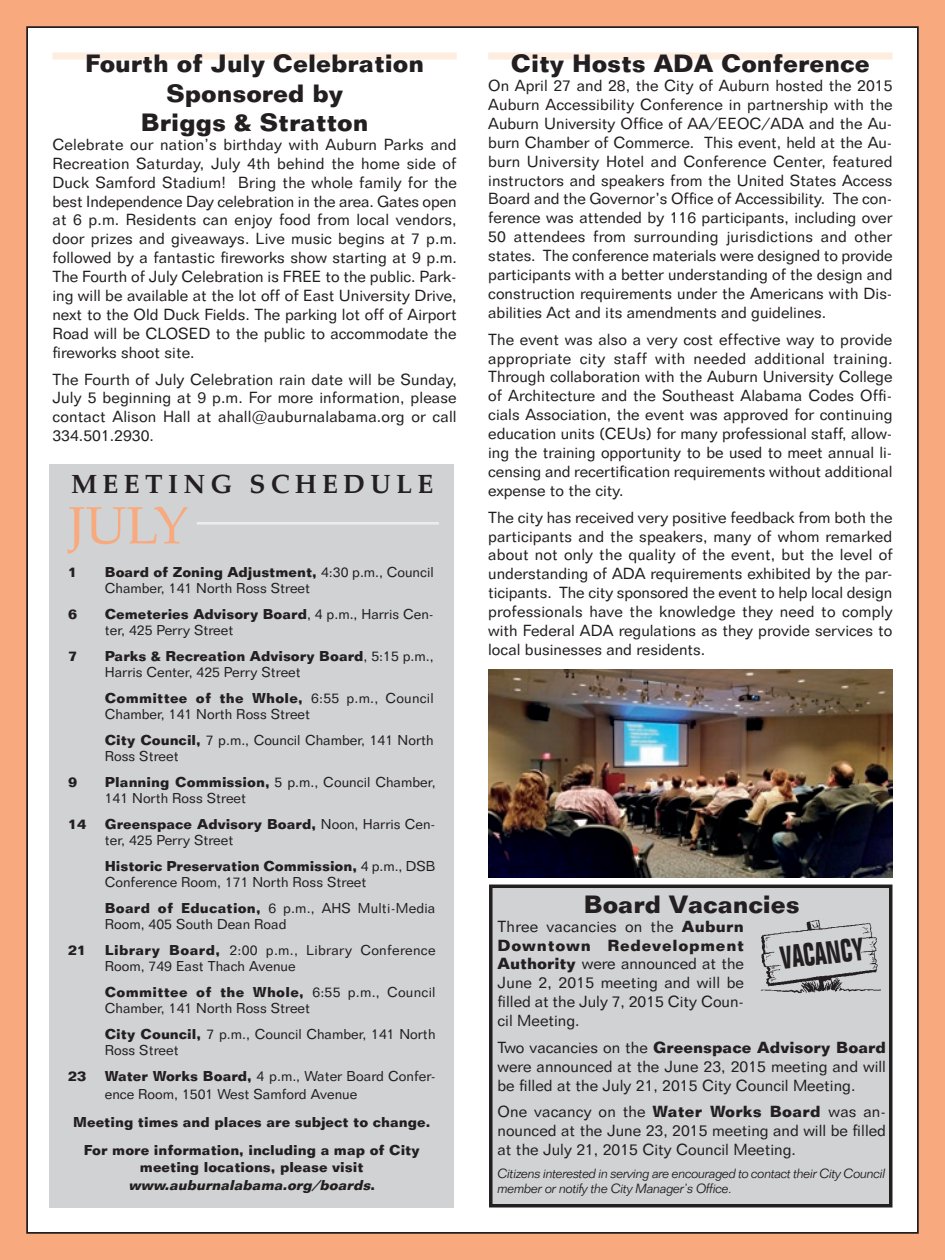
<style>
.page{position:relative;width:945px;height:1260px;background:#f8aa7e}
.page>*{position:absolute;margin:0;border:0;box-sizing:border-box;transform-origin:0 0}
.t1{font:52.5px "Palatino";color:#f8aa7e}
.t2{font:700 condensed 31.5px "Folio BT";color:#231f20;scale:.83 1}
.t3{font:700 26.25px "Palatino";letter-spacing:.2em;color:#231f20}
.t4{font:700 24.5px/29.4px "Folio BT";color:#231f20;text-align:center}
.t5{font:15.75px/18.9px "Folio BT";color:#231f20;text-align:justify}
.t6{font:14px/15.8px "Folio BT";color:#231f20}
.t7{font:700 14px/28px "Folio BT";color:#231f20;text-align:center}
.t8{font:italic 300 13.12px/14.9px "Folio BT";letter-spacing:-.035em;color:#231f20}
.s1{font-weight:700}
.s2{font-style:italic}
</style>
<div class="page">
<div style="left:27px;top:27px;width:891px;height:1206px;background:#fff"></div>
<div style="left:50px;top:464px;width:404px;height:744px;background:#d1d2d4"></div>
<hr style="left:197px;top:522px;width:242px;height:3px;background:#ececee">
<div style="left:491px;top:886px;width:400px;height:320px;background:#d1d2d4"></div>
<div style="left:489px;top:885px;width:403px;height:323px;border:4px solid #231f20"></div>
<img style="left:760px;top:919px;width:121px;height:74px">
<div style="left:488px;top:52px;width:405px;height:8px;background:#feecdf"></div>
<div style="left:53px;top:52px;width:404px;height:8px;background:#feecdf"></div>
<img style="left:488px;top:669px;width:404px;height:209px">
<h3 class="t4" style="left:85px;top:48px;width:340px">Fourth of July Celebration<br>Sponsored by<br>Briggs &amp; Stratton</h3>
<p class="t5" style="left:52px;top:135px;width:406px">Celebrate our nation’s birthday with Auburn Parks and Recreation Saturday, July 4th behind the home side of Duck Samford Stadium! Bring the whole family for the best Independence Day celebration in the area. Gates open at 6 p.m. Residents can enjoy food from local vendors, door prizes and giveaways. Live music begins at 7 p.m. followed by a fantastic fireworks show starting at 9 p.m.<br>The Fourth of July Celebration is FREE to the public. Park&shy;ing will be available at the lot off of East University Drive, next to the Old Duck Fields. The parking lot off of Airport Road will be CLOSED to the public to accommodate the fireworks shoot site.</p>
<p class="t5" style="left:52px;top:369px;width:406px">The Fourth of July Celebration rain date will be Sunday, July 5 beginning at 9 p.m. For more information, please contact Alison Hall at ahall@auburnalabama.org or call 334.501.2930.</p>
<h3 class="t3" style="left:71px;top:461px;width:364px">MEETING SCHEDULE</h3>
<h1 class="t1" style="left:68px;top:482px;width:122px">JULY</h1>
<p class="t7" style="left:68px;top:558px;width:11px">1</p>
<p class="t6" style="left:105px;top:564px;width:330px"><span class="s1">Board of Zoning Adjustment,</span> 4:30 p.m., Council<br>Chamber, 141 North Ross Street</p>
<p class="t7" style="left:68px;top:600px;width:11px">6</p>
<p class="t6" style="left:105px;top:606px;width:330px"><span class="s1">Cemeteries Advisory Board</span>, 4 p.m., Harris Cen&shy;ter, 425 Perry Street</p>
<p class="t7" style="left:68px;top:642px;width:11px">7</p>
<p class="t6" style="left:105px;top:648px;width:330px"><span class="s1">Parks &amp; Recreation Advisory Board</span>, 5:15 p.m.,<br>Harris Center, 425 Perry Street</p>
<p class="t6" style="left:105px;top:690px;width:331px"><span class="s1">Committee of the Whole,</span> 6:55 p.m., Council<br>Chamber, 141 North Ross Street</p>
<p class="t6" style="left:105px;top:732px;width:331px"><span class="s1">City Council,</span> 7 p.m., Council Chamber, 141 North<br>Ross Street</p>
<p class="t7" style="left:68px;top:768px;width:11px">9</p>
<p class="t6" style="left:105px;top:774px;width:332px"><span class="s1">Planning Commission,</span> 5 p.m., Council Chamber,<br>141 North Ross Street</p>
<p class="t7" style="left:68px;top:810px;width:20px">14</p>
<p class="t6" style="left:105px;top:816px;width:332px"><span class="s1">Greenspace Advisory Board,</span> Noon, Harris Cen&shy;ter, 425 Perry Street</p>
<p class="t6" style="left:105px;top:858px;width:332px"><span class="s1">Historic Preservation Commission,</span> 4 p.m., DSB<br>Conference Room, 171 North Ross Street</p>
<p class="t6" style="left:105px;top:900px;width:332px"><span class="s1">Board of Education,</span> 6 p.m., AHS Multi-Media<br>Room, 405 South Dean Road</p>
<p class="t7" style="left:68px;top:936px;width:20px">21</p>
<p class="t6" style="left:105px;top:942px;width:332px"><span class="s1">Library Board,</span> 2:00 p.m., Library Conference<br>Room, 749 East Thach Avenue</p>
<p class="t6" style="left:105px;top:984px;width:332px"><span class="s1">Committee of the Whole,</span> 6:55 p.m., Council<br>Chamber, 141 North Ross Street</p>
<p class="t6" style="left:105px;top:1026px;width:332px"><span class="s1">City Council,</span> 7 p.m., Council Chamber, 141 North<br>Ross Street</p>
<p class="t7" style="left:68px;top:1062px;width:20px">23</p>
<p class="t6" style="left:105px;top:1067px;width:332px;line-height:17.5px"><span class="s1">Water Works Board,</span> 4 p.m., Water Board Confer&shy;ence Room, 1501 West Samford Avenue</p>
<p class="t7" style="left:73px;top:1108px;width:358px">Meeting times and places are subject to change.<br>For more information, including a map of City</p>
<p class="t7" style="left:129px;top:1158px;width:248px;line-height:17.5px">meeting locations, please visit <span class="s2">www.auburnalabama.org/boards</span>.</p>
<h3 class="t4" style="left:511px;top:48px;width:360px">City Hosts ADA Conference</h3>
<p class="t5" style="left:488px;top:76px;width:406px">On April 27 and 28, the City of Auburn hosted the 2015<br>Auburn Accessibility Conference in partnership with the Auburn University Office of AA/EEOC/ADA and the Au&shy;burn Chamber of Commerce. This event, held at the Au&shy;burn University Hotel and Conference Center, featured instructors and speakers from the United States Access Board and the Governor’s Office of Accessibility. The con&shy;ference was attended by 116 participants, including over 50 attendees from surrounding jurisdictions and other states. The conference materials were designed to provide participants with a better understanding of the design and construction requirements under the Americans with Dis&shy;abilities Act and its amendments and guidelines.</p>
<p class="t5" style="left:488px;top:329px;width:406px">The event was also a very cost effective way to provide appropriate city staff with needed additional training.<br>Through collaboration with the Auburn University College of Architecture and the Southeast Alabama Codes Offi&shy;cials Association, the event was approved for continuing education units (CEUs) for many professional staff, allow&shy;ing the training opportunity to be used to meet annual li&shy;censing and recertification requirements without additional expense to the city.</p>
<p class="t5" style="left:488px;top:507px;width:406px">The city has received very positive feedback from both the participants and the speakers, many of whom remarked about not only the quality of the event, but the level of understanding of ADA requirements exhibited by the par&shy;ticipants. The city sponsored the event to help local design professionals have the knowledge they need to comply with Federal ADA regulations as they provide services to local businesses and residents.</p>
<h3 class="t4" style="left:584px;top:889px;width:217px">Board Vacancies</h3>
<p class="t5" style="left:498px;top:916px;width:248px">Three vacancies on the <span class="s1">Auburn Downtown Redevelopment Authority</span> were announced at the June 2, 2015 meeting and will be filled at the July 7, 2015 City Coun&shy;cil Meeting.</p>
<p class="t5" style="left:498px;top:1038px;width:390px">Two vacancies on the <span class="s1">Greenspace Advisory Board </span>were announced at the June 23, 2015 meeting and will be filled at the July 21, 2015 City Council Meeting.</p>
<p class="t5" style="left:498px;top:1102px;width:390px">One vacancy on the <span class="s1">Water Works Board</span> was an&shy;nounced at the June 23, 2015 meeting and will be filled at the July 21, 2015 City Council Meeting.</p>
<p class="t8" style="left:498px;top:1166px;width:390px">Citizens interested in serving are encouraged to contact their City Council member or notify the City Manager’s Office.</p>
<h2 class="t2" style="left:779px;top:938px;width:103px;rotate:-6deg">VACANCY</h2>
</div>
